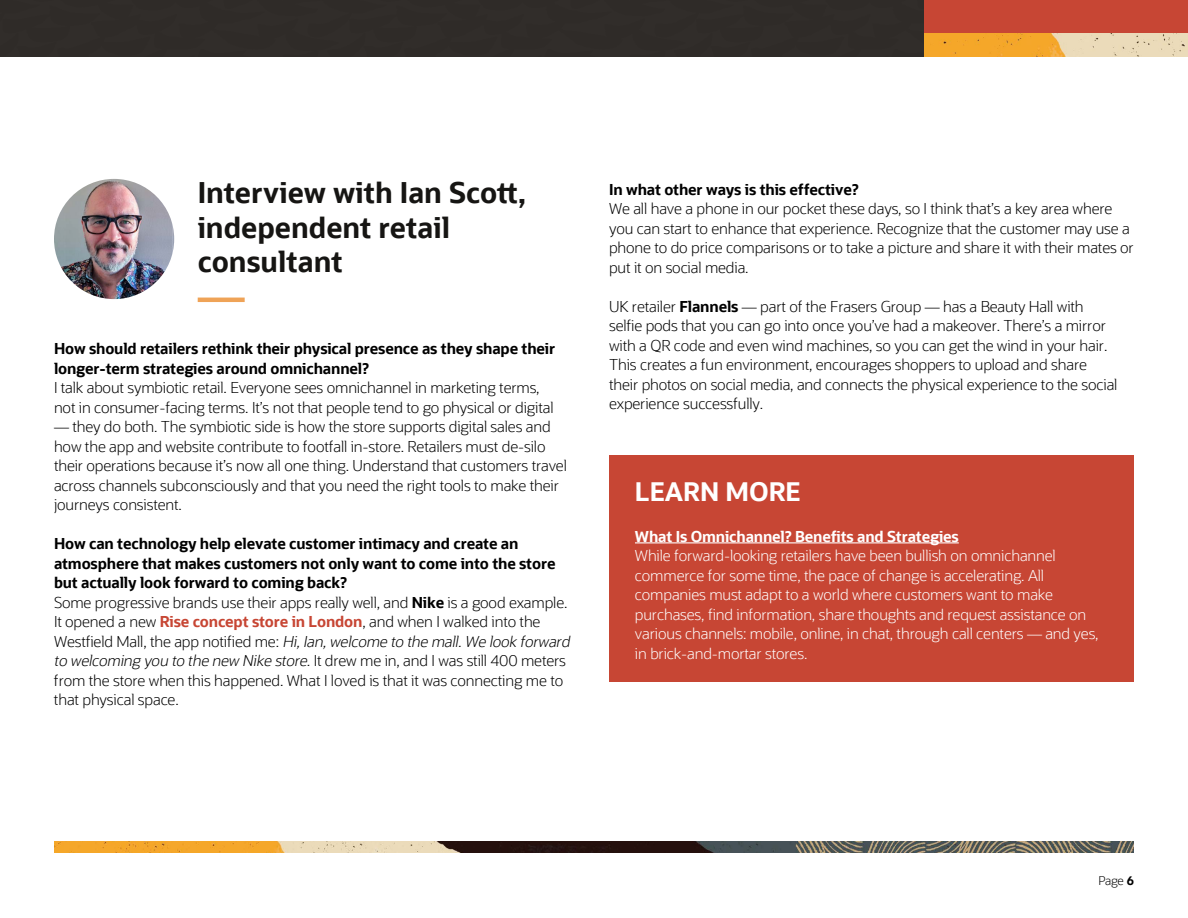
<style>
.page{position:relative;width:1188px;height:918px;background:#fff}
.page>*{position:absolute;margin:0;border:0;box-sizing:border-box;transform-origin:0 0}
.t1{font:700 28.5px/34.5px "Oracle Sans";color:#161513}
.t2{font:700 25.5px "Oracle Sans";color:#fff}
.t3{font:300 15px/19.5px "Oracle Sans";letter-spacing:-.01em;color:#000}
.t4{font:300 15px/19.5px "Oracle Sans";letter-spacing:-.01em;color:#fff}
.t5{font:700 15px/19.5px "Oracle Sans";letter-spacing:-.01em;color:#000}
.t6{font:700 15px "Oracle Sans";letter-spacing:-.01em;color:#fff}
.t7{font:300 12px "Oracle Sans";color:#000}
.s1{font-weight:700}
.s2{font-weight:700;color:#c74634}
.s3{font-style:italic}
</style>
<div class="page">
<div style="left:0;top:0;width:924px;height:56px;background:#2f2b28"></div>
<div style="left:924px;top:0;width:264px;height:52px;background:#c74634"></div>
<img style="left:924px;top:33px;width:264px;height:23px">
<img style="left:54px;top:841px;width:1080px;height:11px">
<hr style="left:198px;top:298px;width:47px;height:4px;background:#efa357">
<img style="left:54px;top:179px;width:120px;height:120px;border-radius:60px">
<div style="left:609px;top:455px;width:525px;height:226px;background:#c74634"></div>
<hr style="left:635px;top:542px;width:324px;height:1px;background:#fff">
<h1 class="t1" style="left:198px;top:176px;width:330px">Interview with Ian Scott, independent retail consultant</h1>
<p class="t5" style="left:54px;top:339px;width:503px">How should retailers rethink their physical presence as they shape their longer-term strategies around omnichannel?</p>
<p class="t3" style="left:54px;top:378px;width:501px">I talk about symbiotic retail. Everyone sees omnichannel in marketing terms, not in consumer-facing terms. It’s not that people tend to go physical or digital</p>
<p class="t3" style="left:54px;top:417px;width:514px">— they do both. The symbiotic side is how the store supports digital sales and how the app and website contribute to footfall in-store. Retailers must de-silo their operations because it’s now all one thing. Understand that customers travel across channels subconsciously and that you need the right tools to make their journeys consistent.</p>
<p class="t3" style="left:54px;top:534px;width:520px"><span class="s1">How can technology help elevate customer intimacy and create an atmosphere that makes customers not only want to come into the store but actually look forward to coming back?<br></span>Some progressive brands use their apps really well, and <span class="s1">Nike</span> is a good example.<br>It opened a new <span class="s2">Rise concept store in London</span>, and when I walked into the<br>We stf i el d M a l l , t h e a p p n oti f i e d m e : <span class="s3">Hi,Ian,welcome to the mall.We look forward to welcoming you to the new Nike store.</span>I t d r e w m e i n , a n d I wa s st i l l 4 0 0 m et e r s from the store when this happened. What I loved is that it was connecting me to that physical space.</p>
<p class="t5" style="left:609px;top:180px;width:251px">In what other ways is this effective?</p>
<p class="t3" style="left:609px;top:199px;width:526px">We all have a phone in our pocket these days, so I think that’s a key area where you can start to enhance that experience. Recognize that the customer may use a phone to do price comparisons or to take a picture and share it with their mates or put it on social media.</p>
<p class="t3" style="left:609px;top:297px;width:510px">UK retailer <span class="s1">Flannels</span> — part of the Frasers Group — has a Beauty Hall with selfie pods that you can go into once you’ve had a makeover. There’s a mirror with a QR code and even wind machines, so you can get the wind in your hair.<br>This creates a fun environment, encourages shoppers to upload and share their photos on social media, and connects the physical experience to the social experience successfully.</p>
<h2 class="t2" style="left:635px;top:476px;width:167px">LEARN MORE</h2>
<p class="t6" style="left:635px;top:527px;width:325px">What Is Omnichannel? Benefits and Strategies</p>
<p class="t4" style="left:635px;top:546px;width:465px">While forward-looking retailers have been bullish on omnichannel commerce for some time, the pace of change is accelerating. All companies must adapt to a world where customers want to make purchases, find information, share thoughts and request assistance on various channels: mobile, online, in chat, through call centers — and yes, in brick-and-mortar stores.</p>
<p class="t7" style="left:1098px;top:874px;width:37px">Page <span class="s1">6</span></p>
</div>
